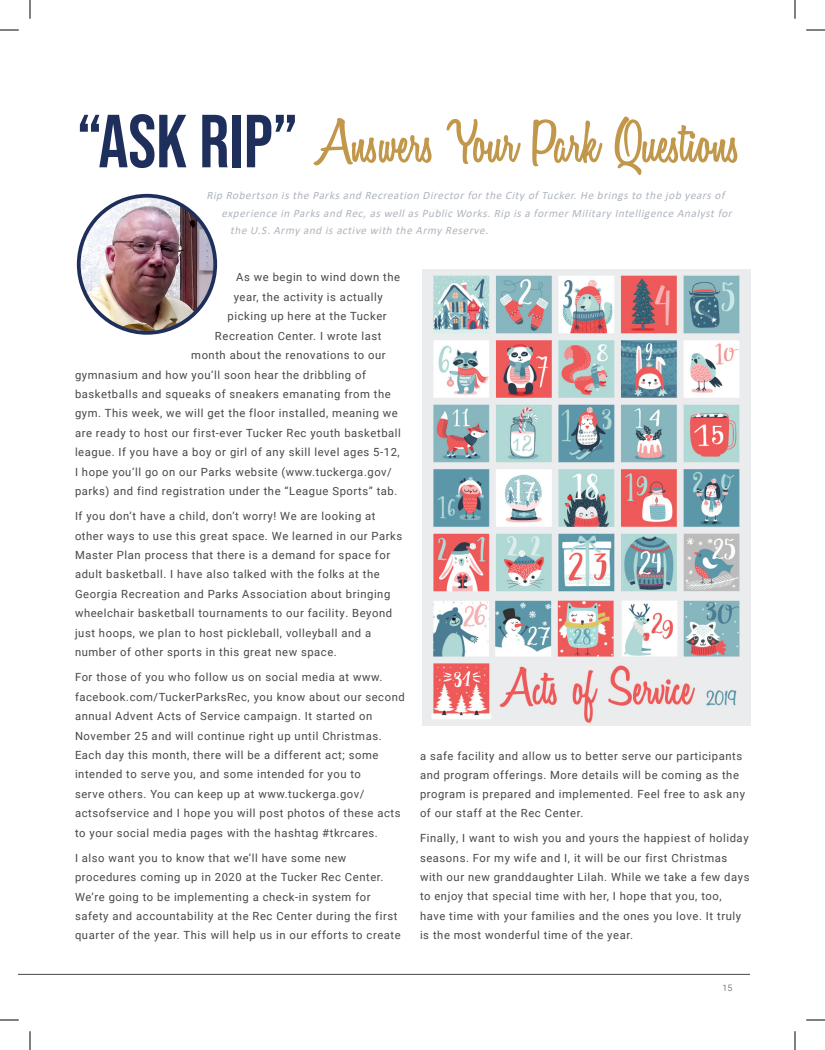
<style>
.page{position:relative;width:825px;height:1050px;background:#fff}
.page>*{position:absolute;margin:0;border:0;box-sizing:border-box;transform-origin:0 0}
.t1{font:75px "Bebas Neue";color:#1e2f5c}
.t2{font:55.62px "Variane Script";letter-spacing:.015em;color:#c1984b}
.t3{font:11.25px/19.4px "Roboto";letter-spacing:.05em;color:#464748}
.t4{font:italic 11.25px "Calibri";color:#aeb5be}
.t5{font:300 8.75px "Roboto";color:#464748}
</style>
<div class="page">
<hr style="left:19px;top:974px;width:731px;height:1px;background:#464748">
<img style="left:79px;top:196px;width:136px;height:137px;border-radius:68px">
<div style="left:77px;top:194px;width:140px;height:141px;border:4px solid #1e2f5c;border-radius:50%"></div>
<img style="left:422px;top:270px;width:328px;height:456px">
<svg style="left:0;top:29px;width:19px;height:2px"></svg>
<svg style="left:806px;top:29px;width:19px;height:2px"></svg>
<svg style="left:0;top:1019px;width:19px;height:2px"></svg>
<svg style="left:806px;top:1019px;width:19px;height:2px"></svg>
<svg style="left:29px;top:0;width:2px;height:19px"></svg>
<svg style="left:29px;top:1031px;width:2px;height:19px"></svg>
<svg style="left:794px;top:0;width:2px;height:19px"></svg>
<svg style="left:794px;top:1031px;width:2px;height:19px"></svg>
<h1 class="t1" style="left:77px;top:99px;width:223px">“ASK RIP”</h1>
<p class="t4" style="left:206px;top:188px;width:523px">Rip Robertson is the Parks and Recreation Directorforthe City ofTucker.He brings to the job years of</p>
<p class="t4" style="left:221px;top:205px;width:515px">experience in Parks and Rec,as wellas Public Works.Rip is a formerMilitary Intelligence Analystfor</p>
<p class="t4" style="left:230px;top:223px;width:263px">the U.S.Army and is active with the Army Reserve.</p>
<h2 class="t2" style="left:306px;top:113px;width:435px">Answers Your Park Questions</h2>
<p class="t3" style="left:236px;top:267px;width:165px">As we begin to wind down the</p>
<p class="t3" style="left:234px;top:287px;width:150px">year, the activity is actually</p>
<p class="t3" style="left:227px;top:306px;width:161px">picking up here at the Tucker</p>
<p class="t3" style="left:215px;top:326px;width:168px">Recreation Center. I wrote last</p>
<p class="t3" style="left:191px;top:345px;width:196px">month about the renovations to our</p>
<p class="t3" style="left:75px;top:364px;width:292px">gymnasium and how you’ll soon hear the dribbling of</p>
<p class="t3" style="left:75px;top:384px;width:317px">basketballs and squeaks of sneakers emanating from the</p>
<p class="t3" style="left:75px;top:403px;width:324px">gym. This week, we will get the floor installed, meaning we</p>
<p class="t3" style="left:75px;top:423px;width:327px">are ready to host our first-ever Tucker Rec youth basketball</p>
<p class="t3" style="left:75px;top:442px;width:326px">league. If you have a boy or girl of any skill level ages 5-12,</p>
<p class="t3" style="left:75px;top:462px;width:318px">I hope you’ll go on our Parks website (www.tuckerga.gov/</p>
<p class="t3" style="left:75px;top:481px;width:324px">parks) and find registration under the “League Sports” tab.</p>
<p class="t3" style="left:75px;top:506px;width:329px">If you don’t have a child, don’t worry! We are looking at other ways to use this great space. We learned in our Parks Master Plan process that there is a demand for space for adult basketball. I have also talked with the folks at the Georgia Recreation and Parks Association about bringing wheelchair basketball tournaments to our facility. Beyond just hoops, we plan to host pickleball, volleyball and a number of other sports in this great new space.</p>
<p class="t3" style="left:75px;top:667px;width:331px">For those of you who follow us on social media at www. facebook.com/TuckerParksRec, you know about our second annual Advent Acts of Service campaign. It started on November 25 and will continue right up until Christmas.<br>Each day this month, there will be a different act; some intended to serve you, and some intended for you to<br>serve others. You can keep up at www.tuckerga.gov/ actsofservice and I hope you will post photos of these acts to your social media pages with the hashtag #tkrcares.</p>
<p class="t3" style="left:75px;top:848px;width:327px">I also want you to know that we’ll have some new procedures coming up in 2020 at the Tucker Rec Center.<br>We’re going to be implementing a check-in system for safety and accountability at the Rec Center during the first quarter of the year. This will help us in our efforts to create</p>
<p class="t3" style="left:420px;top:746px;width:327px">a safe facility and allow us to better serve our participants and program offerings. More details will be coming as the program is prepared and implemented. Feel free to ask any of our staff at the Rec Center.</p>
<p class="t3" style="left:420px;top:828px;width:331px">Finally, I want to wish you and yours the happiest of holiday seasons. For my wife and I, it will be our first Christmas with our new granddaughter Lilah. While we take a few days to enjoy that special time with her, I hope that you, too, have time with your families and the ones you love. It truly is the most wonderful time of the year.</p>
<p class="t5" style="left:723px;top:982px;width:11px">15</p>
</div>
